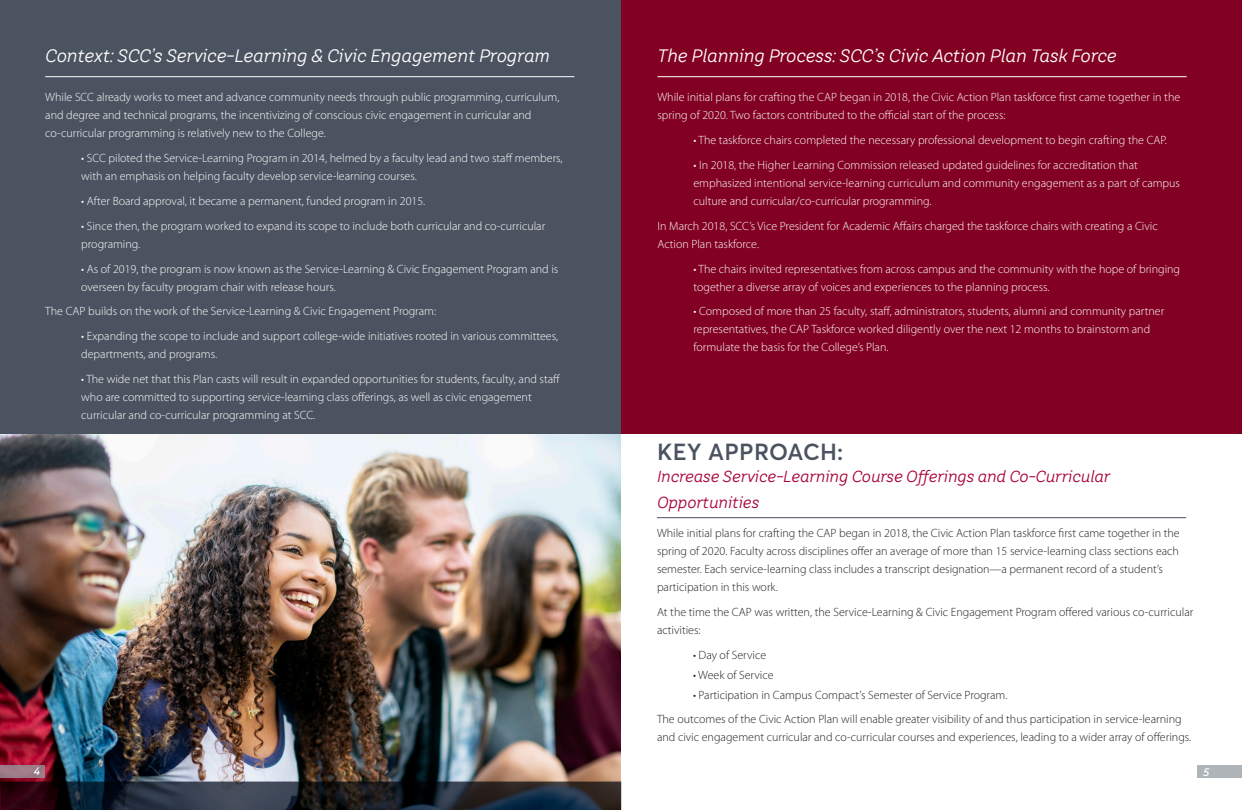
<style>
.page{position:relative;width:1242px;height:810px;background:#fff}
.page>*{position:absolute;margin:0;border:0;box-sizing:border-box;transform-origin:0 0}
.t1{font:600 23px "Averta";letter-spacing:.015em;color:#4c5360}
.t2{font:italic 18px "TT Hazelnuts";color:#fff}
.t3{font:italic 16px "TT Hazelnuts";color:#a80235}
.Body_Copy{font:300 12px/18px "Myriad Pro";color:#fff}
.Body_Copy-2{font:300 12px/18px "Myriad Pro";color:#231f20}
.t4{font:italic 500 11px "TT Hazelnuts";color:#fff}
</style>
<div class="page">
<img style="left:0;top:434px;width:621px;height:348px">
<div style="left:0;top:0;width:621px;height:434px;background:#4c5360"></div>
<div style="left:0;top:765px;width:45px;height:12px;background:#9e7c88"></div>
<div style="left:1197px;top:766px;width:45px;height:12px;background:#aeb4b7"></div>
<hr style="left:45px;top:76px;width:529px;height:1px;background:#fff">
<hr style="left:657px;top:517px;width:529px;height:1px;background:#4c5360">
<svg style="left:0;top:782px;width:621px;height:28px"></svg>
<div style="left:622px;top:0;width:620px;height:434px;background:#820123"></div>
<hr style="left:657px;top:76px;width:530px;height:1px;background:#fff">
<p class="t2" style="left:45px;top:44px;width:506px">Context: SCC’s Service-Learning &amp; Civic Engagement Program</p>
<p class="Body_Copy" style="left:45px;top:88px;width:516px">While SCC already works to meet and advance community needs through public programming, curriculum, and degree and technical programs, the incentivizing of conscious civic engagement in curricular and co-curricular programming is relatively new to the College.</p>
<p class="Body_Copy" style="left:81px;top:149px;width:483px">• SCC piloted the Service-Learning Program in 2014, helmed by a faculty lead and two staff members, with an emphasis on helping faculty develop service-learning courses.</p>
<p class="Body_Copy" style="left:81px;top:192px;width:346px">• After Board approval, it became a permanent, funded program in 2015.</p>
<p class="Body_Copy" style="left:81px;top:217px;width:466px">• Since then, the program worked to expand its scope to include both curricular and co-curricular programing.</p>
<p class="Body_Copy" style="left:81px;top:259px;width:479px">• As of 2019, the program is now known as the Service-Learning &amp; Civic Engagement Program and is overseen by faculty program chair with release hours.</p>
<p class="Body_Copy" style="left:45px;top:302px;width:392px">The CAP builds on the work of the Service-Learning &amp; Civic Engagement Program:</p>
<p class="Body_Copy" style="left:81px;top:327px;width:478px">• Expanding the scope to include and support college-wide initiatives rooted in various committees, departments, and programs.</p>
<p class="Body_Copy" style="left:81px;top:370px;width:481px">• The wide net that this Plan casts will result in expanded opportunities for students, faculty, and staff who are committed to supporting service-learning class offerings, as well as civic engagement curricular and co-curricular programming at SCC.</p>
<p class="t2" style="left:657px;top:44px;width:461px">The Planning Process: SCC’s Civic Action Plan Task Force</p>
<p class="Body_Copy" style="left:657px;top:88px;width:524px">While initial plans for crafting the CAP began in 2018, the Civic Action Plan taskforce first came together in the spring of 2020. Two factors contributed to the official start of the process:</p>
<p class="Body_Copy" style="left:693px;top:131px;width:475px">• The taskforce chairs completed the necessary professional development to begin crafting the CAP.</p>
<p class="Body_Copy" style="left:693px;top:156px;width:488px">• In 2018, the Higher Learning Commission released updated guidelines for accreditation that emphasized intentional service-learning curriculum and community engagement as a part of campus culture and curricular/co-curricular programming.</p>
<p class="Body_Copy" style="left:657px;top:217px;width:502px">In March 2018, SCC’s Vice President for Academic Affairs charged the taskforce chairs with creating a Civic<br>Action Plan taskforce.</p>
<p class="Body_Copy" style="left:693px;top:259px;width:488px">• The chairs invited representatives from across campus and the community with the hope of bringing together a diverse array of voices and experiences to the planning process.</p>
<p class="Body_Copy" style="left:693px;top:302px;width:472px">• Composed of more than 25 faculty, staff, administrators, students, alumni and community partner representatives, the CAP Taskforce worked diligently over the next 12 months to brainstorm and formulate the basis for the College’s Plan.</p>
<p class="t1" style="left:657px;top:435px;width:188px">KEY APPROACH:</p>
<p class="t3" style="left:657px;top:466px;width:455px">Increase Service-Learning Course Offerings and Co-Curricular</p>
<p class="t3" style="left:657px;top:492px;width:104px">Opportunities</p>
<p class="Body_Copy-2" style="left:657px;top:524px;width:524px">While initial plans for crafting the CAP began in 2018, the Civic Action Plan taskforce first came together in the spring of 2020. Faculty across disciplines offer an average of more than 15 service-learning class sections each semester. Each service-learning class includes a transcript designation—a permanent record of a student’s participation in this work.</p>
<p class="Body_Copy-2" style="left:657px;top:603px;width:538px">At the time the CAP was written, the Service-Learning &amp; Civic Engagement Program offered various co-curricular activities:</p>
<p class="Body_Copy-2" style="left:693px;top:646px;width:75px">• Day of Service</p>
<p class="Body_Copy-2" style="left:693px;top:666px;width:82px">• Week of Service</p>
<p class="Body_Copy-2" style="left:693px;top:686px;width:316px">• Participation in Campus Compact’s Semester of Service Program.</p>
<p class="Body_Copy-2" style="left:657px;top:710px;width:536px">The outcomes of the Civic Action Plan will enable greater visibility of and thus participation in service-learning and civic engagement curricular and co-curricular courses and experiences, leading to a wider array of offerings.</p>
<p class="t4" style="left:34px;top:764px;width:8px">4</p>
<p class="t4" style="left:1203px;top:765px;width:8px">5</p>
</div>
